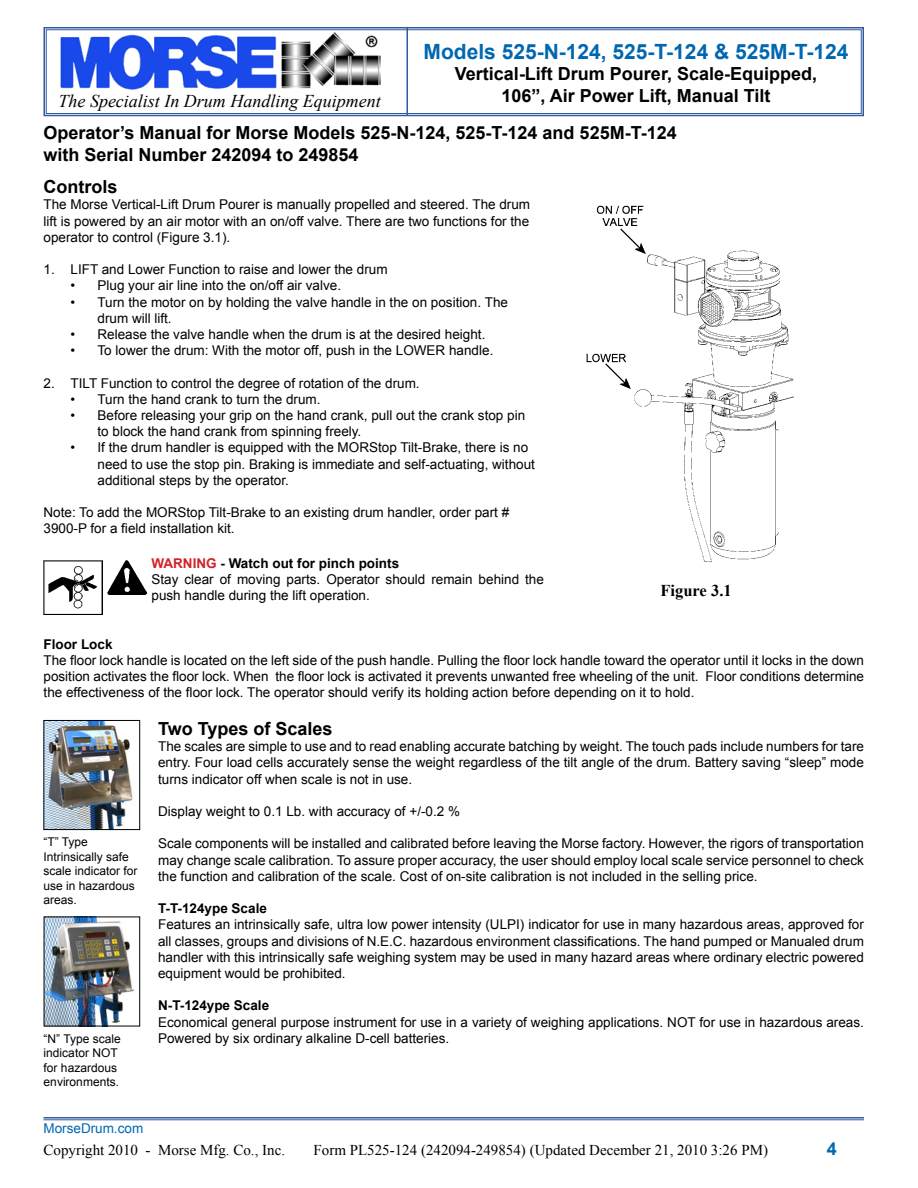
<style>
.page{position:relative;width:918px;height:1188px;background:#fff}
.page>*{position:absolute;margin:0;border:0;box-sizing:border-box;transform-origin:0 0}
.t1{font:700 21px "Arial";color:#0067b1}
.t2{font:700 18px/21.6px "Arial";color:#000;text-align:center}
.t3{font:italic 18px "Times New Roman";color:#000}
.t4{font:700 18px "Arial";color:#0067b1}
.t5{font:700 16.5px "Times New Roman";color:#000}
.t6{font:15px "Times New Roman";color:#000}
.t7{font:13.5px/16.2px "Arial";color:#000}
.t8{font:700 13.5px "Arial";color:#000}
.t9{font:13.5px "Arial";color:#0067b1}
.t10{font:12px/14.4px "Arial";color:#000}
.s1{font-weight:700;color:#d2232a}
.s2{font-weight:700}
</style>
<div class="page">
<svg style="left:43px;top:27px;width:821px;height:90px"></svg>
<div style="left:46px;top:29px;width:816px;height:85px;border:1px solid #2f5a9f"></div>
<img style="left:58px;top:32px;width:324px;height:58px">
<hr style="left:406px;top:28px;width:2px;height:88px;background:#2f5a9f">
<hr style="left:43px;top:1117px;width:821px;height:2px;background:#2f5a9f">
<hr style="left:43px;top:1120px;width:821px;height:1px;background:#2f5a9f">
<img style="left:107px;top:560px;width:39px;height:35px">
<img style="left:44px;top:560px;width:59px;height:54px">
<img style="left:46px;top:722px;width:87px;height:106px">
<div style="left:44px;top:720px;width:96px;height:110px;border:1px solid #000"></div>
<img style="left:46px;top:919px;width:89px;height:105px">
<div style="left:44px;top:917px;width:96px;height:109px;border:1px solid #000"></div>
<img style="left:586px;top:205px;width:208px;height:358px">
<h1 class="t1" style="left:424px;top:38px;width:426px">Models 525-N-124, 525-T-124 &amp; 525M-T-124</h1>
<h2 class="t2" style="left:455px;top:64px;width:364px">Vertical-Lift Drum Pourer, Scale-Equipped,<br>106”, Air Power Lift, Manual Tilt</h2>
<h2 class="t2" style="left:44px;top:122px;width:635px;text-align:left">Operator’s Manual for Morse Models 525-N-124, 525-T-124 and 525M-T-124 with Serial Number 242094 to 249854</h2>
<h2 class="t3" style="left:58px;top:89px;width:324px">The Specialist In Drum Handling Equipment</h2>
<h2 class="t2" style="left:44px;top:177px;width:75px">Controls</h2>
<p class="t7" style="left:44px;top:197px;width:488px;text-align:justify">The Morse Vertical-Lift Drum Pourer is manually propelled and steered. The drum lift is powered by an air motor with an on/off valve. There are two functions for the operator to control (Figure 3.1).</p>
<p class="t7" style="left:44px;top:261px;width:346px">1. LIFT and Lower Function to raise and lower the drum</p>
<p class="t7" style="left:70px;top:278px;width:272px">• Plug your air line into the on/off air valve.</p>
<p class="t7" style="left:98px;top:294px;width:412px;text-indent:-27px">• Turn the motor on by holding the valve handle in the on position. The drum will lift.</p>
<p class="t7" style="left:70px;top:326px;width:416px">• Release the valve handle when the drum is at the desired height.</p>
<p class="t7" style="left:70px;top:342px;width:424px">• To lower the drum: With the motor off, push in the LOWER handle.</p>
<p class="t7" style="left:44px;top:375px;width:378px">2. TILT Function to control the degree of rotation of the drum.</p>
<p class="t7" style="left:70px;top:391px;width:252px">• Turn the hand crank to turn the drum.</p>
<p class="t7" style="left:98px;top:407px;width:429px;text-indent:-27px">• Before releasing your grip on the hand crank, pull out the crank stop pin to block the hand crank from spinning freely.</p>
<p class="t7" style="left:98px;top:440px;width:439px;text-indent:-27px">• If the drum handler is equipped with the MORStop Tilt-Brake, there is no need to use the stop pin. Braking is immediate and self-actuating, without additional steps by the operator.</p>
<p class="t7" style="left:43px;top:504px;width:467px">Note: To add the MORStop Tilt-Brake to an existing drum handler, order part #<br>3900-P for a field installation kit.</p>
<p class="t7" style="left:151px;top:555px;width:394px"><span class="s1">WARNING</span> <span class="s2">- Watch out for pinch points<br></span>Stay clear of moving parts. Operator should remain behind the push handle during the lift operation.</p>
<p class="t8" style="left:43px;top:635px;width:71px">Floor Lock</p>
<p class="t7" style="left:43px;top:652px;width:822px;text-align:justify">The floor lock handle is located on the left side of the push handle. Pulling the floor lock handle toward the operator until it locks in the down position activates the floor lock. When the floor lock is activated it prevents unwanted free wheeling of the unit. Floor conditions determine the effectiveness of the floor lock. The operator should verify its holding action before depending on it to hold.</p>
<h2 class="t2" style="left:158px;top:718px;width:176px">Two Types of Scales</h2>
<p class="t7" style="left:158px;top:738px;width:707px;text-align:justify">The scales are simple to use and to read enabling accurate batching by weight. The touch pads include numbers for tare entry. Four load cells accurately sense the weight regardless of the tilt angle of the drum. Battery saving “sleep” mode turns indicator off when scale is not in use.</p>
<p class="t7" style="left:158px;top:803px;width:304px">Display weight to 0.1 Lb. with accuracy of +/-0.2 %</p>
<p class="t7" style="left:158px;top:836px;width:707px;text-align:justify">Scale components will be installed and calibrated before leaving the Morse factory. However, the rigors of transportation may change scale calibration. To assure proper accuracy, the user should employ local scale service personnel to check the function and calibration of the scale. Cost of on-site calibration is not included in the selling price.</p>
<p class="t8" style="left:158px;top:899px;width:110px">T-T-124ype Scale</p>
<p class="t7" style="left:158px;top:917px;width:707px;text-align:justify">Features an intrinsically safe, ultra low power intensity (ULPI) indicator for use in many hazardous areas, approved for all classes, groups and divisions of N.E.C. hazardous environment classifications. The hand pumped or Manualed drum handler with this intrinsically safe weighing system may be used in many hazard areas where ordinary electric powered equipment would be prohibited.</p>
<p class="t8" style="left:158px;top:997px;width:113px">N-T-124ype Scale</p>
<p class="t7" style="left:158px;top:1014px;width:707px">Economical general purpose instrument for use in a variety of weighing applications. NOT for use in hazardous areas.<br>Powered by six ordinary alkaline D-cell batteries.</p>
<p class="t5" style="left:661px;top:579px;width:73px">Figure 3.1</p>
<p class="t10" style="left:44px;top:835px;width:96px">“T” Type<br>Intrinsically safe scale indicator for use in hazardous areas.</p>
<p class="t10" style="left:44px;top:1032px;width:79px">“N” Type scale indicator NOT for hazardous environments.</p>
<p class="t9" style="left:44px;top:1120px;width:101px">MorseDrum.com</p>
<p class="t6" style="left:44px;top:1140px;width:243px">Copyright 2010 - Morse Mfg. Co., Inc.</p>
<p class="t6" style="left:314px;top:1140px;width:456px">Form PL525-124 (242094-249854) (Updated December 21, 2010 3:26 PM)</p>
<h2 class="t4" style="left:827px;top:1137px;width:12px">4</h2>
</div>
